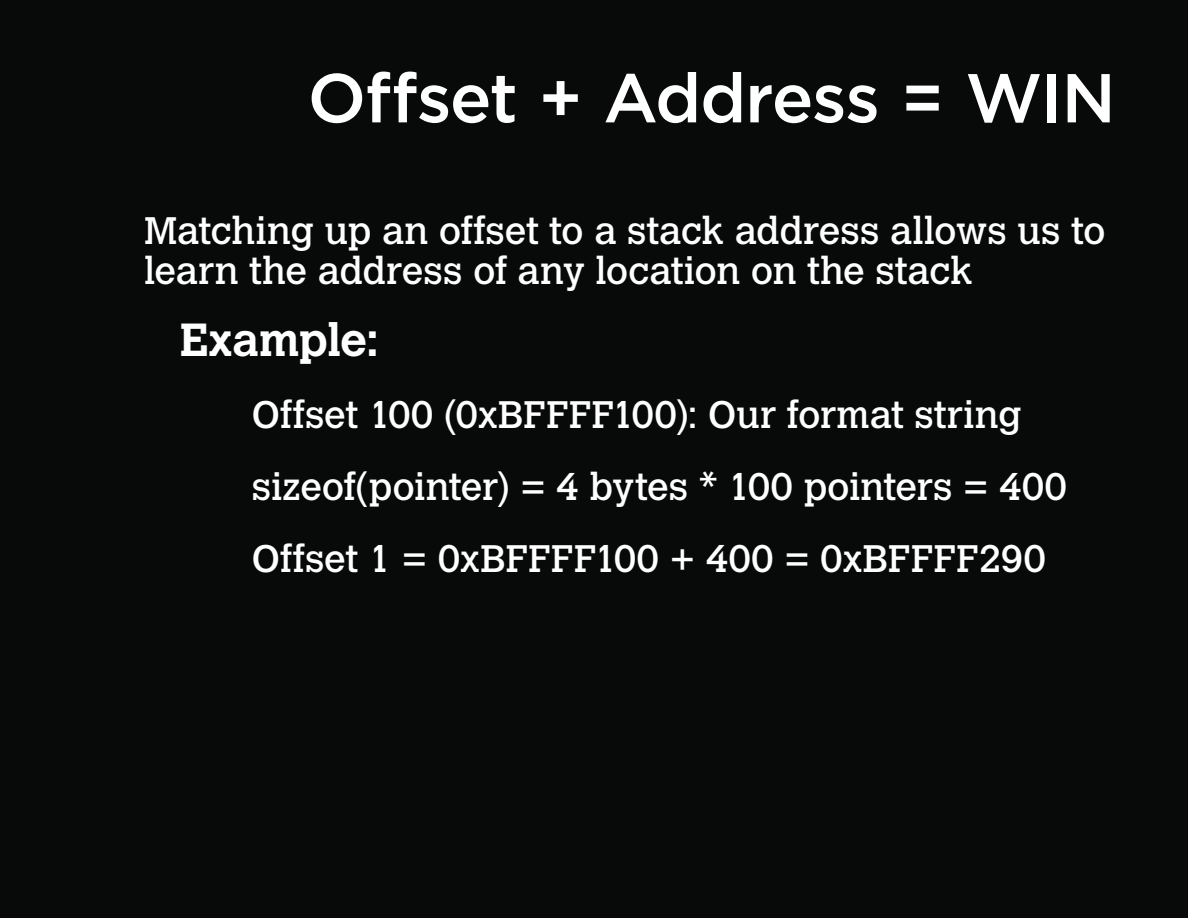
<style>
.page{position:relative;width:1188px;height:918px;background:#080a09}
.page>*{position:absolute;margin:0;border:0;box-sizing:border-box;transform-origin:0 0}
.t1{font:500 69px "Gotham";letter-spacing:-.02em;color:#fff}
.t2{font:700 46px "Calvert MT Std";letter-spacing:-.01em;color:#fff}
.t3{font:38px/72px "Calvert MT Std";letter-spacing:-.005em;color:#fff}
</style>
<div class="page">
<h1 class="t1" style="left:308px;top:59px;width:810px">Offset + Address = WIN</h1>
<p class="t3" style="left:144px;top:211px;width:963px;line-height:40px">Matching up an offset to a stack address allows us to learn the address of any location on the stack</p>
<p class="t2" style="left:180px;top:311px;width:201px">Example:</p>
<p class="t3" style="left:252px;top:379px;width:817px">Offset 100 (0xBFFFF100): Our format string sizeof(pointer) = 4 bytes * 100 pointers = 400<br>Offset 1 = 0xBFFFF100 + 400 = 0xBFFFF290</p>
</div>
